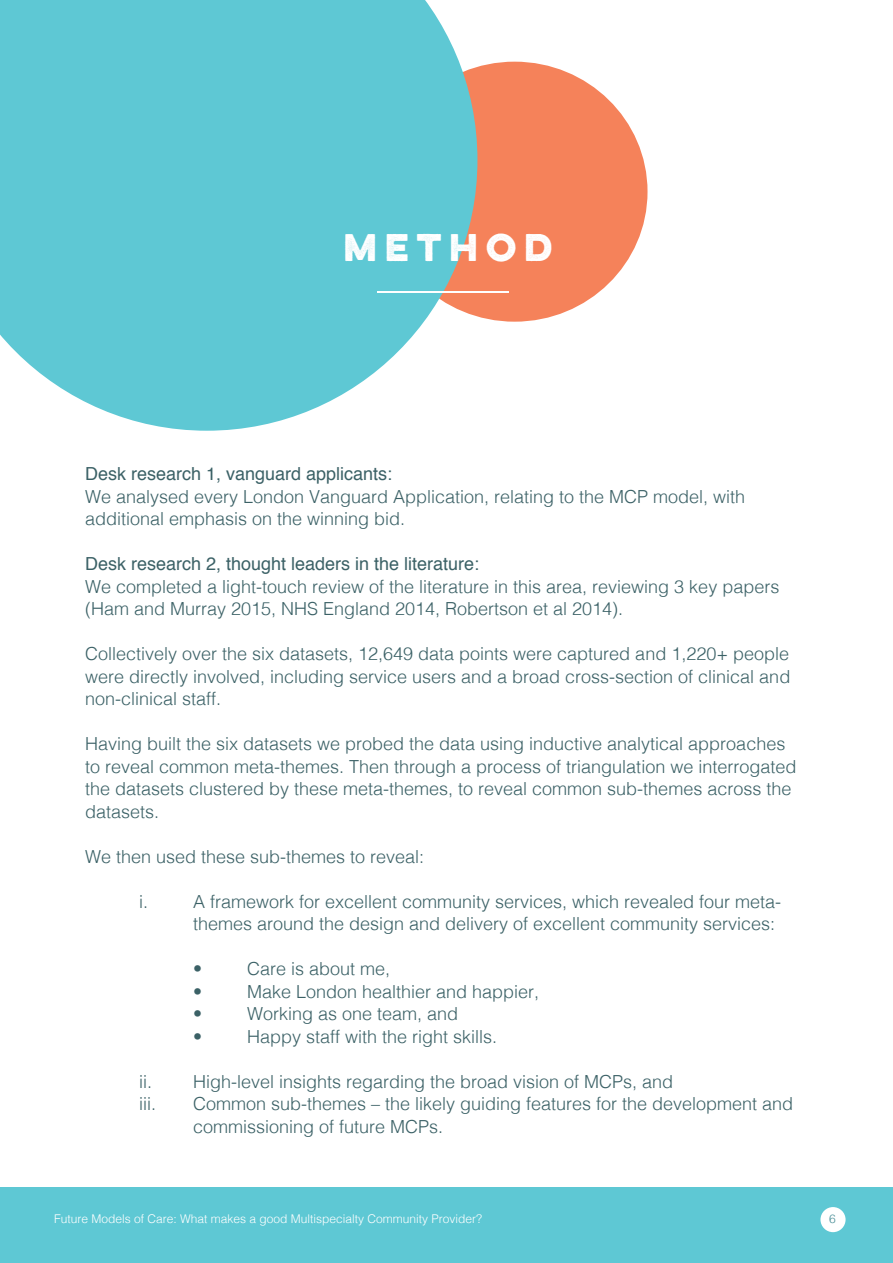
<style>
.page{position:relative;width:893px;height:1263px;background:#fff}
.page>*{position:absolute;margin:0;border:0;box-sizing:border-box;transform-origin:0 0}
.t1{font:700 34.5px "Lulo One";color:#fff}
.t2{font:300 18px/22.5px "Helvetica";color:#3b6166}
.t3{font:18px "Helvetica";color:#3b6166}
.t4{font:300 12px "Helvetica";color:#fff}
.t5{font:300 12px "Helvetica";color:#468c95}
</style>
<div class="page">
<div style="left:0;top:1187px;width:893px;height:76px;background:#5ec8d4"></div>
<div style="left:820px;top:1207px;width:26px;height:25px;background:#fff;border-radius:50%"></div>
<div style="left:382px;top:62px;width:265px;height:260px;background:#f5825a;border-radius:50%"></div>
<svg style="left:0;top:0;width:477px;height:431px;background:#70cdd7"></svg>
<hr style="left:377px;top:291px;width:132px;height:2px;background:#fff">
<h1 class="t1" style="left:343px;top:221px;width:218px">Method</h1>
<p class="t3" style="left:85px;top:460px;width:309px">Desk research 1, vanguard applicants:</p>
<p class="t2" style="left:85px;top:484px;width:662px">We analysed every London Vanguard Application, relating to the MCP model, with additional emphasis on the winning bid.</p>
<p class="t3" style="left:85px;top:550px;width:396px">Desk research 2, thought leaders in the literature:</p>
<p class="t2" style="left:85px;top:574px;width:696px">We completed a light-touch review of the literature in this area, reviewing 3 key papers (Ham and Murray 2015, NHS England 2014, Robertson et al 2014).</p>
<p class="t2" style="left:85px;top:641px;width:707px;text-align:justify">Collectively over the six datasets, 12,649 data points were captured and 1,220+ people were directly involved, including service users and a broad cross-section of clinical and non-clinical staff.</p>
<p class="t2" style="left:85px;top:731px;width:713px">Having built the six datasets we probed the data using inductive analytical approaches to reveal common meta-themes. Then through a process of triangulation we interrogated the datasets clustered by these meta-themes, to reveal common sub-themes across the datasets.</p>
<p class="t2" style="left:85px;top:844px;width:341px">We then used these sub-themes to reveal:</p>
<p class="t2" style="left:139px;top:889px;width:10px">i.</p>
<p class="t2" style="left:193px;top:889px;width:590px">A framework for excellent community services, which revealed four meta&shy;themes around the design and delivery of excellent community services:</p>
<p class="t2" style="left:193px;top:956px;width:10px">•</p>
<p class="t2" style="left:247px;top:956px;width:145px">Care is about me,</p>
<p class="t2" style="left:193px;top:979px;width:10px">•</p>
<p class="t2" style="left:247px;top:979px;width:294px">Make London healthier and happier,</p>
<p class="t2" style="left:193px;top:1001px;width:10px">•</p>
<p class="t2" style="left:247px;top:1001px;width:213px">Working as one team, and</p>
<p class="t2" style="left:193px;top:1024px;width:10px">•</p>
<p class="t2" style="left:247px;top:1024px;width:252px">Happy staff with the right skills.</p>
<p class="t2" style="left:139px;top:1069px;width:536px">ii. High-level insights regarding the broad vision of MCPs, and iii.</p>
<p class="t2" style="left:193px;top:1091px;width:602px">Common sub-themes – the likely guiding features for the development and commissioning of future MCPs.</p>
<p class="t4" style="left:54px;top:1209px;width:430px">Future Models of Care: What makes a good Multispecialty Community Provider?</p>
<p class="t5" style="left:829px;top:1209px;width:8px">6</p>
</div>
